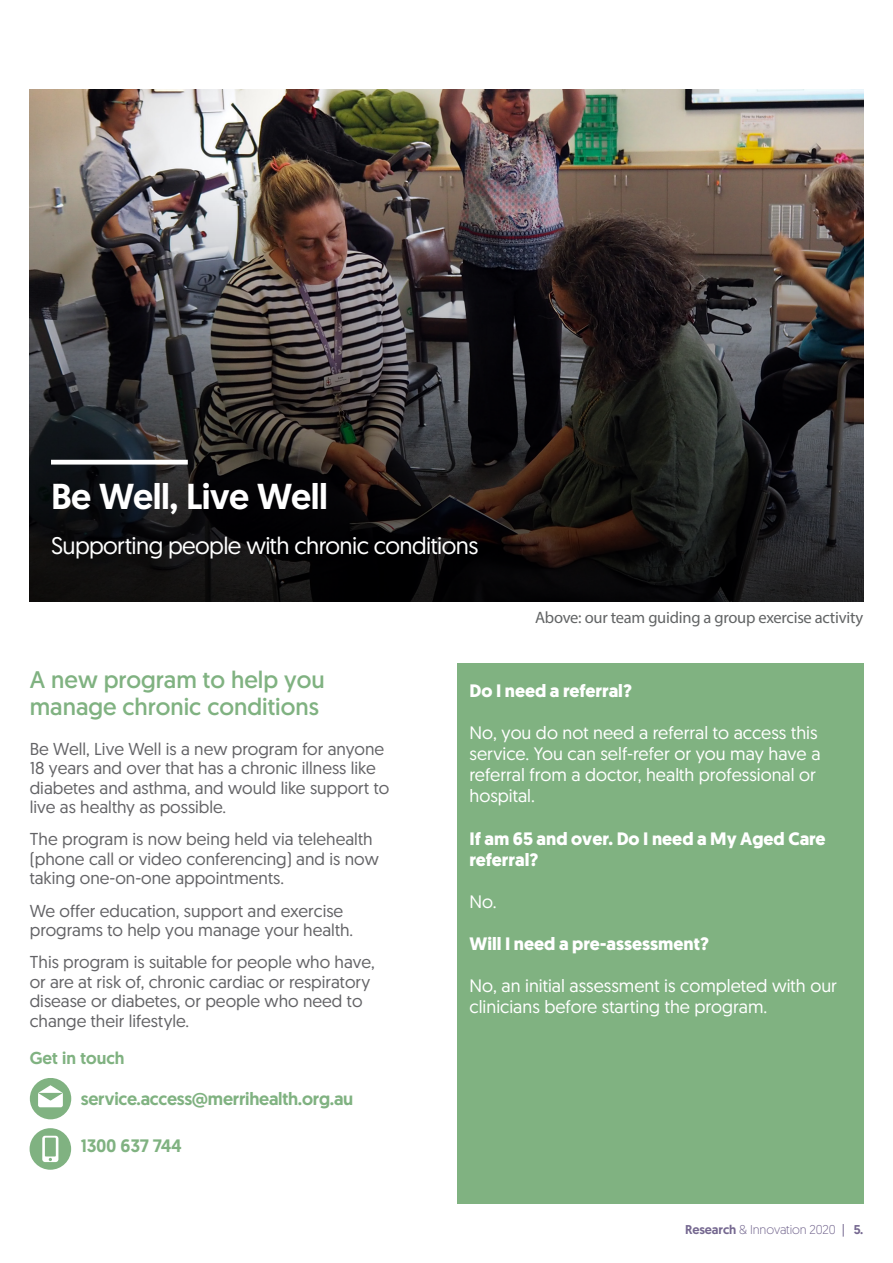
<style>
.page{position:relative;width:893px;height:1263px;background:#fff}
.page>*{position:absolute;margin:0;border:0;box-sizing:border-box;transform-origin:0 0}
.Heading_B_3_column_w{font:500 36px "Geomanist";letter-spacing:-.015em;color:#fff}
.Body_A{font:24px/27px "Geomanist";color:#80b281}
.Introduction_white{font:24px "Geomanist";letter-spacing:-.025em;color:#fff}
.Heading_B_4_column{font:18px/21px "Geomanist";color:#fff}
.Heading_B_4_column-2{font:700 18px/21px "Geomanist";color:#fff}
.Heading_B_4_column-3{font:500 18px "Geomanist";letter-spacing:-.015em;color:#80b281}
.Body_A-2{font:17.25px/19.5px "Geomanist";color:#636366}
.Body_A-3{font:500 17.25px "Geomanist";color:#80b281}
.Heading_B_4_column-4{font:16.5px "Myriad Pro";letter-spacing:-.015em;color:#626465}
.t1{font:300 12.75px "Geomanist";letter-spacing:-.01em;color:#756890}
.s1{font-weight:500}
.s2{font-weight:400}
</style>
<div class="page">
<div style="left:457px;top:663px;width:406px;height:540px;background:#80b281"></div>
<img style="left:30px;top:89px;width:833px;height:513px">
<svg style="left:30px;top:1128px;width:41px;height:42px"></svg>
<svg style="left:30px;top:1078px;width:41px;height:41px"></svg>
<div style="left:51px;top:460px;width:137px;height:5px;background:#fff"></div>
<p class="Heading_B_3_column_w" style="left:51px;top:472px;width:279px">Be Well, Live Well</p>
<p class="Introduction_white" style="left:51px;top:530px;width:429px">Supporting people with chronic conditions</p>
<p class="Heading_B_4_column-4" style="left:535px;top:607px;width:330px">Above: our team guiding a group exercise activity</p>
<p class="Body_A" style="left:30px;top:665px;width:296px">A new program to help you manage chronic conditions</p>
<p class="Body_A-2" style="left:30px;top:738px;width:361px">Be Well, Live Well is a new program for anyone 18 years and over that has a chronic illness like diabetes and asthma, and would like support to live as healthy as possible.</p>
<p class="Body_A-2" style="left:30px;top:829px;width:351px">The program is now being held via telehealth (phone call or video conferencing) and is now taking one-on-one appointments.</p>
<p class="Body_A-2" style="left:30px;top:900px;width:325px">We offer education, support and exercise programs to help you manage your health.</p>
<p class="Body_A-2" style="left:30px;top:952px;width:347px">This program is suitable for people who have, or are at risk of, chronic cardiac or respiratory disease or diabetes, or people who need to change their lifestyle.</p>
<p class="Body_A-3" style="left:30px;top:1046px;width:96px">Get in touch</p>
<p class="Heading_B_4_column-3" style="left:81px;top:1087px;width:274px">service.access@merrihealth.org.au</p>
<p class="Heading_B_4_column-3" style="left:81px;top:1134px;width:102px">1300 637 744</p>
<p class="Heading_B_4_column-2" style="left:469px;top:680px;width:164px">Do I need a referral?</p>
<p class="Heading_B_4_column" style="left:469px;top:722px;width:353px">No, you do not need a referral to access this service. You can self-refer or you may have a referral from a doctor, health professional or hospital.</p>
<p class="Heading_B_4_column-2" style="left:469px;top:828px;width:358px">If am 65 and over. Do I need a My Aged Care referral?</p>
<p class="Heading_B_4_column" style="left:469px;top:890px;width:29px">No.</p>
<p class="Heading_B_4_column-2" style="left:469px;top:933px;width:241px">Will I need a pre-assessment?</p>
<p class="Heading_B_4_column" style="left:469px;top:975px;width:369px">No, an initial assessment is completed with our clinicians before starting the program.</p>
<p class="t1" style="left:685px;top:1221px;width:179px"><span class="s1">Research</span> &amp; Innovation 2020 <span class="s2">|</span> <span class="s1">5.</span></p>
</div>
